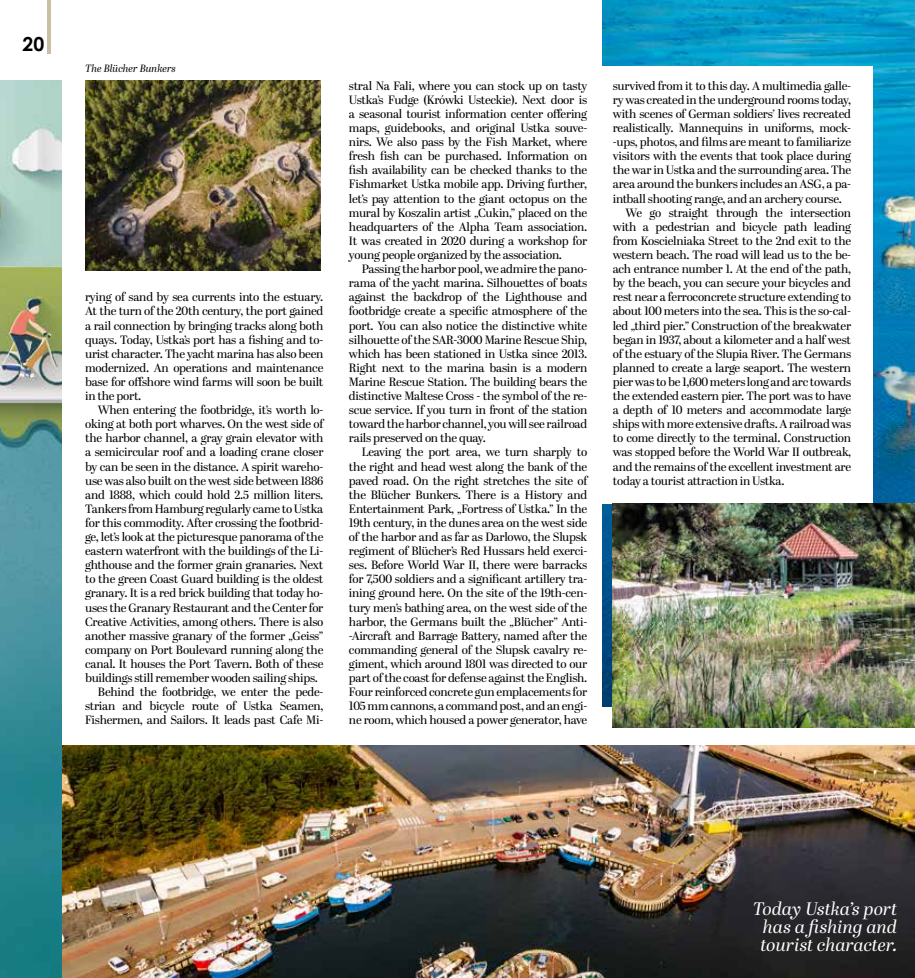
<style>
.page{position:relative;width:915px;height:978px;background:#fff}
.page>*{position:absolute;margin:0;border:0;box-sizing:border-box;transform-origin:0 0}
.t1{font:700 19.35px "Century Gothic";color:#000}
.t2{font:italic 18px/18px "Abril Display";letter-spacing:.01em;color:#fff;text-align:center}
.t3{font:12px/14.1px "Abril Display";letter-spacing:-.02em;color:#000;text-align:justify}
.t4{font:italic 10.5px "Abril Display";color:#000}
</style>
<div class="page">
<hr style="left:47px;top:0;width:3px;height:54px;background:#c8c0a0">
<img style="left:602px;top:0;width:312px;height:706px">
<img style="left:62px;top:745px;width:852px;height:233px">
<img style="left:0;top:81px;width:62px;height:897px">
<div style="left:336px;top:66px;width:536px;height:438px;background:#fff"></div>
<img style="left:612px;top:504px;width:302px;height:223px">
<img style="left:85px;top:81px;width:236px;height:189px">
<h1 class="t1" style="left:23px;top:29px;width:23px">20</h1>
<p class="t4" style="left:85px;top:61px;width:92px">The Blücher Bunkers</p>
<p class="t3" style="left:85px;top:291px;width:240px">rying of sand by sea currents into the estuary.<br>At the turn of the 20th century, the port gained a rail connection by bringing tracks along both quays. Today, Ustka’s port has a fishing and to&shy;urist character. The yacht marina has also been modernized. An operations and maintenance base for offshore wind farms will soon be built in the port.</p>
<p class="t3" style="left:98px;top:404px;width:227px">When entering the footbridge, it’s worth lo-</p>
<p class="t3" style="left:85px;top:418px;width:240px">oking at both port wharves. On the west side of</p>
<p class="t3" style="left:85px;top:432px;width:240px">the harbor channel, a gray grain elevator with</p>
<p class="t3" style="left:85px;top:446px;width:240px">a semicircular roof and a loading crane closer</p>
<p class="t3" style="left:85px;top:460px;width:240px">by can be seen in the distance. A spirit wareho-</p>
<p class="t3" style="left:85px;top:474px;width:240px">use was also built on the west side between 1886</p>
<p class="t3" style="left:85px;top:488px;width:240px">and 1888, which could hold 2.5 million liters.</p>
<p class="t3" style="left:85px;top:502px;width:240px">Tankers from Hamburg regularly came to Ustka</p>
<p class="t3" style="left:85px;top:516px;width:240px">for this commodity. After crossing the footbrid-</p>
<p class="t3" style="left:85px;top:530px;width:240px">ge, let’s look at the picturesque panorama of the</p>
<p class="t3" style="left:85px;top:545px;width:240px">eastern waterfront with the buildings of the Li-</p>
<p class="t3" style="left:85px;top:559px;width:240px">ghthouse and the former grain granaries. Next</p>
<p class="t3" style="left:85px;top:573px;width:240px">to the green Coast Guard building is the oldest</p>
<p class="t3" style="left:85px;top:587px;width:240px">granary. It is a red brick building that today ho-</p>
<p class="t3" style="left:85px;top:601px;width:240px">uses the Granary Restaurant and the Center for</p>
<p class="t3" style="left:85px;top:615px;width:240px">Creative Activities, among others. There is also</p>
<p class="t3" style="left:85px;top:629px;width:240px">another massive granary of the former „Geiss”</p>
<p class="t3" style="left:85px;top:643px;width:240px">company on Port Boulevard running along the</p>
<p class="t3" style="left:85px;top:657px;width:240px">canal. It houses the Port Tavern. Both of these</p>
<p class="t3" style="left:85px;top:671px;width:234px">buildings still remember wooden sailing ships.</p>
<p class="t3" style="left:98px;top:686px;width:227px">Behind the footbridge, we enter the pede-</p>
<p class="t3" style="left:85px;top:700px;width:240px">strian and bicycle route of Ustka Seamen,</p>
<p class="t3" style="left:85px;top:714px;width:240px">Fishermen, and Sailors. It leads past Cafe Mi-</p>
<p class="t3" style="left:349px;top:79px;width:240px">stral Na Fali, where you can stock up on tasty Ustka’s Fudge (Krówki Usteckie). Next door is a seasonal tourist information center offering maps, guidebooks, and original Ustka souve&shy;nirs. We also pass by the Fish Market, where fresh fish can be purchased. Information on fish availability can be checked thanks to the Fishmarket Ustka mobile app. Driving further, let’s pay attention to the giant octopus on the mural by Koszalin artist „Cukin,” placed on the headquarters of the Alpha Team association.<br>It was created in 2020 during a workshop for young people organized by the association.</p>
<p class="t3" style="left:349px;top:263px;width:240px;text-indent:13px">Passing the harbor pool, we admire the pano&shy;rama of the yacht marina. Silhouettes of boats against the backdrop of the Lighthouse and footbridge create a specific atmosphere of the port. You can also notice the distinctive white silhouette of the SAR-3000 Marine Rescue Ship, which has been stationed in Ustka since 2013.<br>Right next to the marina basin is a modern Marine Rescue Station. The building bears the distinctive Maltese Cross - the symbol of the re&shy;scue service. If you turn in front of the station toward the harbor channel, you will see railroad rails preserved on the quay.</p>
<p class="t3" style="left:349px;top:446px;width:240px;text-indent:13px">Leaving the port area, we turn sharply to the right and head west along the bank of the paved road. On the right stretches the site of the Blücher Bunkers. There is a History and Entertainment Park, „Fortress of Ustka.” In the 19th century, in the dunes area on the west side of the harbor and as far as Darlowo, the Slupsk regiment of Blücher’s Red Hussars held exerci&shy;ses. Before World War II, there were barracks for 7,500 soldiers and a significant artillery tra&shy;ining ground here. On the site of the 19th-cen&shy;tury men’s bathing area, on the west side of the harbor, the Germans built the „Blücher” Anti--Aircraft and Barrage Battery, named after the commanding general of the Slupsk cavalry re&shy;giment, which around 1801 was directed to our part of the coast for defense against the English.<br>Four reinforced concrete gun emplacements for 105 mm cannons, a command post, and an engi&shy;ne room, which housed a power generator, have</p>
<p class="t3" style="left:612px;top:79px;width:240px">survived from it to this day. A multimedia galle-</p>
<p class="t3" style="left:612px;top:93px;width:240px">ry was created in the underground rooms today,</p>
<p class="t3" style="left:612px;top:107px;width:240px">with scenes of German soldiers’ lives recreated</p>
<p class="t3" style="left:612px;top:122px;width:240px">realistically. Mannequins in uniforms, mock-</p>
<p class="t3" style="left:612px;top:136px;width:240px">-ups, photos, and films are meant to familiarize</p>
<p class="t3" style="left:612px;top:150px;width:240px">visitors with the events that took place during</p>
<p class="t3" style="left:612px;top:164px;width:240px">the war in Ustka and the surrounding area. The</p>
<p class="t3" style="left:612px;top:178px;width:240px">area around the bunkers includes an ASG, a pa-</p>
<p class="t3" style="left:612px;top:192px;width:230px">intball shooting range, and an archery course.</p>
<p class="t3" style="left:625px;top:206px;width:227px">We go straight through the intersection</p>
<p class="t3" style="left:612px;top:220px;width:240px">with a pedestrian and bicycle path leading</p>
<p class="t3" style="left:612px;top:234px;width:240px">from Koscielniaka Street to the 2nd exit to the</p>
<p class="t3" style="left:612px;top:248px;width:240px">western beach. The road will lead us to the be-</p>
<p class="t3" style="left:612px;top:263px;width:240px">ach entrance number 1. At the end of the path,</p>
<p class="t3" style="left:612px;top:277px;width:240px">by the beach, you can secure your bicycles and</p>
<p class="t3" style="left:612px;top:291px;width:240px">rest near a ferroconcrete structure extending to</p>
<p class="t3" style="left:612px;top:305px;width:240px">about 100 meters into the sea. This is the so-cal-</p>
<p class="t3" style="left:612px;top:319px;width:240px">led „third pier.” Construction of the breakwater</p>
<p class="t3" style="left:612px;top:333px;width:240px">began in 1937, about a kilometer and a half west</p>
<p class="t3" style="left:612px;top:347px;width:240px">of the estuary of the Slupia River. The Germans</p>
<p class="t3" style="left:612px;top:361px;width:240px">planned to create a large seaport. The western</p>
<p class="t3" style="left:612px;top:375px;width:240px">pier was to be 1,600 meters long and arc towards</p>
<p class="t3" style="left:612px;top:389px;width:240px">the extended eastern pier. The port was to have</p>
<p class="t3" style="left:612px;top:404px;width:240px">a depth of 10 meters and accommodate large</p>
<p class="t3" style="left:612px;top:418px;width:240px">ships with more extensive drafts. A railroad was</p>
<p class="t3" style="left:612px;top:432px;width:240px">to come directly to the terminal. Construction</p>
<p class="t3" style="left:612px;top:446px;width:240px">was stopped before the World War II outbreak,</p>
<p class="t3" style="left:612px;top:460px;width:240px">and the remains of the excellent investment are</p>
<p class="t3" style="left:612px;top:474px;width:173px">today a tourist attraction in Ustka.</p>
<h2 class="t2" style="left:752px;top:901px;width:146px">Today Ustka’s port has a fishing and tourist character.</h2>
</div>
